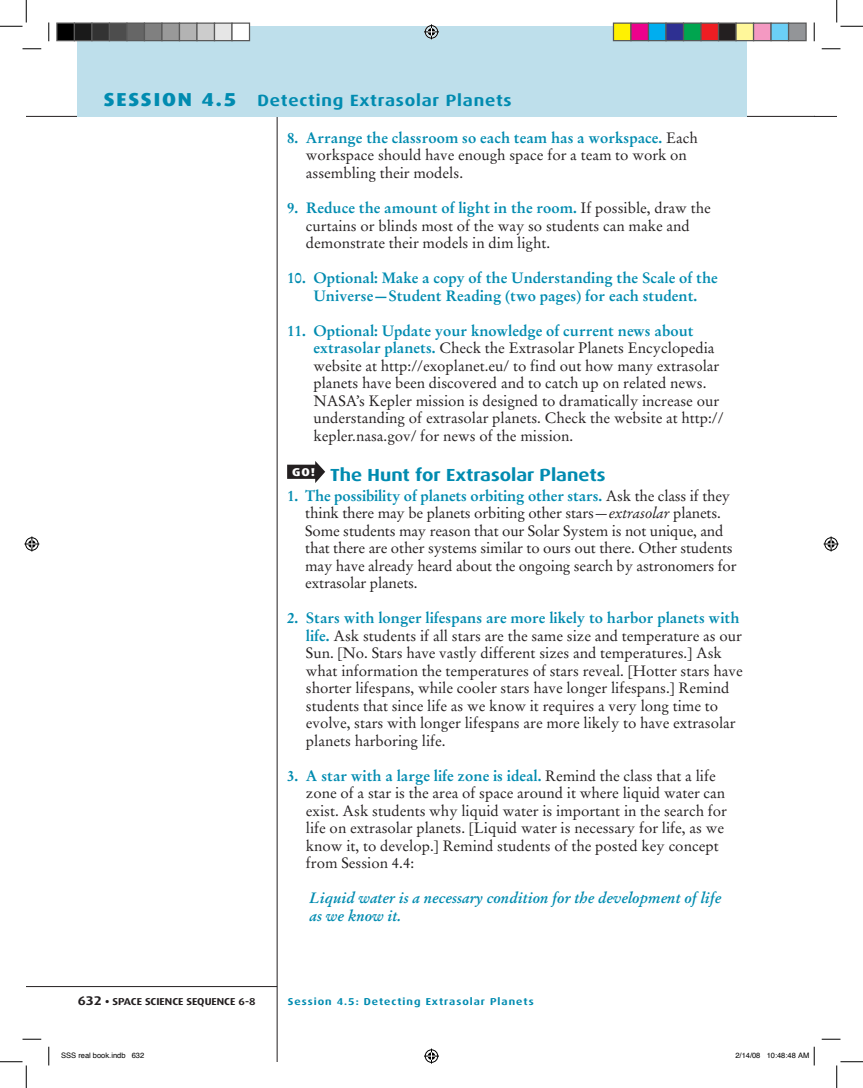
<style>
.page{position:relative;width:863px;height:1088px;background:#fff}
.page>*{position:absolute;margin:0;border:0;box-sizing:border-box;transform-origin:0 0}
.t1{font:700 17.5px "Dax Wide";color:#008bb0}
.t2{font:700 16.25px "Dax Wide";letter-spacing:.05em;color:#008bb0}
.t3{font:15px/17.5px "Stempel Garamond LT Std";color:#231f20}
.t4{font:700 15px/17.5px "Stempel Garamond LT Std";color:#008bb0;text-align:center}
.t5{font:italic 700 15px/17.5px "Stempel Garamond LT Std";color:#008bb0}
.t6{font:700 10px "Dax Wide";letter-spacing:.1em;color:#008bb0}
.t7{font:700 10px "Dax Wide";color:#231f20}
.t8{font:7.5px "Helvetica";color:#000}
.s1{font-weight:800;font-size:18.75px}
.s2{font-weight:700;color:#008bb0}
.s3{font-style:italic}
.s4{font-size:12.5px}
</style>
<div class="page">
<hr style="left:26px;top:986px;width:251px;height:1px;background:#231f20">
<hr style="left:277px;top:26px;width:1px;height:1035px;background:#231f20">
<hr style="left:26px;top:116px;width:788px;height:1px;background:#231f20">
<svg style="left:814px;top:116px;width:22px;height:1px"></svg>
<div style="left:77px;top:26px;width:669px;height:90px;background:#bedfeb"></div>
<svg style="left:287px;top:461px;width:38px;height:22px"></svg>
<svg style="left:22px;top:48px;width:19px;height:2px"></svg>
<svg style="left:821px;top:48px;width:19px;height:2px"></svg>
<svg style="left:22px;top:1038px;width:19px;height:2px"></svg>
<svg style="left:821px;top:1038px;width:19px;height:2px"></svg>
<svg style="left:48px;top:22px;width:2px;height:19px"></svg>
<svg style="left:48px;top:1046px;width:2px;height:19px"></svg>
<svg style="left:813px;top:22px;width:2px;height:19px"></svg>
<svg style="left:0;top:0;width:27px;height:27px"></svg>
<svg style="left:0;top:1061px;width:27px;height:27px"></svg>
<svg style="left:836px;top:0;width:26px;height:27px"></svg>
<svg style="left:836px;top:1061px;width:26px;height:27px"></svg>
<svg style="left:424px;top:24px;width:15px;height:15px"></svg>
<svg style="left:424px;top:1048px;width:15px;height:15px"></svg>
<svg style="left:24px;top:536px;width:15px;height:15px"></svg>
<svg style="left:823px;top:536px;width:15px;height:15px"></svg>
<div style="left:57px;top:23px;width:17px;height:18px;background:#000"></div>
<div style="left:56px;top:22px;width:19px;height:19px;border:1px solid #595959"></div>
<div style="left:74px;top:23px;width:18px;height:18px;background:#1a1a1a"></div>
<div style="left:74px;top:22px;width:18px;height:19px;border:1px solid #595959"></div>
<div style="left:92px;top:23px;width:17px;height:18px;background:#333"></div>
<div style="left:91px;top:22px;width:19px;height:19px;border:1px solid #595959"></div>
<div style="left:109px;top:23px;width:18px;height:18px;background:#4d4d4d"></div>
<div style="left:109px;top:22px;width:19px;height:19px;border:1px solid #595959"></div>
<div style="left:127px;top:23px;width:17px;height:18px;background:#666"></div>
<div style="left:126px;top:22px;width:19px;height:19px;border:1px solid #595959"></div>
<div style="left:144px;top:23px;width:18px;height:18px;background:#808080"></div>
<div style="left:144px;top:22px;width:18px;height:19px;border:1px solid #595959"></div>
<div style="left:162px;top:23px;width:17px;height:18px;background:#999"></div>
<div style="left:161px;top:22px;width:19px;height:19px;border:1px solid #595959"></div>
<div style="left:179px;top:23px;width:18px;height:18px;background:#b3b3b3"></div>
<div style="left:179px;top:22px;width:19px;height:19px;border:1px solid #595959"></div>
<div style="left:197px;top:23px;width:17px;height:18px;background:#ccc"></div>
<div style="left:196px;top:22px;width:19px;height:19px;border:1px solid #595959"></div>
<div style="left:214px;top:23px;width:18px;height:18px;background:#e6e6e6"></div>
<div style="left:214px;top:22px;width:18px;height:19px;border:1px solid #595959"></div>
<div style="left:232px;top:23px;width:17px;height:18px;background:#fff"></div>
<div style="left:231px;top:22px;width:19px;height:19px;border:1px solid #595959"></div>
<div style="left:613px;top:23px;width:18px;height:18px;background:#fff101"></div>
<div style="left:612px;top:22px;width:19px;height:19px;border:1px solid #595959"></div>
<div style="left:631px;top:23px;width:17px;height:18px;background:#ed028c"></div>
<div style="left:630px;top:22px;width:19px;height:19px;border:1px solid #595959"></div>
<div style="left:648px;top:23px;width:18px;height:18px;background:#00aeef"></div>
<div style="left:648px;top:22px;width:18px;height:19px;border:1px solid #595959"></div>
<div style="left:666px;top:23px;width:17px;height:18px;background:#2e3092"></div>
<div style="left:665px;top:22px;width:19px;height:19px;border:1px solid #595959"></div>
<div style="left:683px;top:23px;width:18px;height:18px;background:#00a54f"></div>
<div style="left:682px;top:22px;width:19px;height:19px;border:1px solid #595959"></div>
<div style="left:701px;top:23px;width:17px;height:18px;background:#ee1d23"></div>
<div style="left:700px;top:22px;width:19px;height:19px;border:1px solid #595959"></div>
<div style="left:718px;top:23px;width:18px;height:18px;background:#231f20"></div>
<div style="left:718px;top:22px;width:18px;height:19px;border:1px solid #595959"></div>
<div style="left:736px;top:23px;width:17px;height:18px;background:#fff79a"></div>
<div style="left:735px;top:22px;width:19px;height:19px;border:1px solid #595959"></div>
<div style="left:753px;top:23px;width:18px;height:18px;background:#f499c2"></div>
<div style="left:752px;top:22px;width:19px;height:19px;border:1px solid #595959"></div>
<div style="left:771px;top:23px;width:17px;height:18px;background:#6bcff6"></div>
<div style="left:770px;top:22px;width:19px;height:19px;border:1px solid #595959"></div>
<div style="left:788px;top:23px;width:18px;height:18px;background:#939598"></div>
<div style="left:788px;top:22px;width:18px;height:19px;border:1px solid #595959"></div>
<svg style="left:813px;top:1046px;width:2px;height:19px"></svg>
<p class="t2" style="left:104px;top:91px;width:409px"><span class="s1">SESSION 4.5</span> Detecting Extrasolar Planets</p>
<p class="t3" style="left:306px;top:129px;width:393px;text-indent:-19px"><span class="s2">8. Arrange the classroom so each team has a workspace.</span> Each workspace should have enough space for a team to work on assembling their models.</p>
<p class="t3" style="left:306px;top:199px;width:406px;text-indent:-19px"><span class="s2">9. Reduce the amount of light in the room.</span> If possible, draw the curtains or blinds most of the way so students can make and demonstrate their models in dim light.</p>
<p class="t4" style="left:287px;top:269px;width:432px">10. Optional: Make a copy of the Understanding the Scale of the<br>Universe—Student Reading (two pages) for each student.</p>
<p class="t3" style="left:313px;top:322px;width:412px;text-indent:-26px"><span class="s2">11. Optional: Update your knowledge of current news about extrasolar planets.</span> Check the Extrasolar Planets Encyclopedia website at http://exoplanet.eu/ to find out how many extrasolar planets have been discovered and to catch up on related news.<br>NASA’s Kepler mission is designed to dramatically increase our understanding of extrasolar planets. Check the website at http:// kepler.nasa.gov/ for news of the mission.</p>
<p class="t1" style="left:292px;top:464px;width:315px"><sup>GO!</sup> The Hunt for Extrasolar Planets</p>
<p class="t3" style="left:305px;top:487px;width:433px;text-indent:-18px"><span class="s2">1. The possibility of planets orbiting other stars.</span> Ask the class if they think there may be planets orbiting other stars—<span class="s3">extrasolar</span> planets.<br>Some students may reason that our Solar System is not unique, and that there are other systems similar to ours out there. Other students may have already heard about the ongoing search by astronomers for extrasolar planets.</p>
<p class="t3" style="left:306px;top:609px;width:438px;text-indent:-19px"><span class="s2">2. Stars with longer lifespans are more likely to harbor planets with life.</span> Ask students if all stars are the same size and temperature as our Sun. [No. Stars have vastly different sizes and temperatures.] Ask what information the temperatures of stars reveal. [Hotter stars have shorter lifespans, while cooler stars have longer lifespans.] Remind students that since life as we know it requires a very long time to evolve, stars with longer lifespans are more likely to have extrasolar planets harboring life.</p>
<p class="t3" style="left:306px;top:767px;width:422px;text-indent:-19px"><span class="s2">3. A star with a large life zone is ideal.</span> Remind the class that a life zone of a star is the area of space around it where liquid water can exist. Ask students why liquid water is important in the search for life on extrasolar planets. [Liquid water is necessary for life, as we know it, to develop.] Remind students of the posted key concept from Session 4.4:</p>
<p class="t5" style="left:309px;top:889px;width:413px">Liquid water is a necessary condition for the development of life as we know it.</p>
<p class="t7" style="left:78px;top:995px;width:179px"><span class="s4">632</span> • SPACE SCIENCE SEQUENCE 6-8</p>
<p class="t6" style="left:288px;top:995px;width:247px">Session 4.5: Detecting Extrasolar Planets</p>
<p class="t8" style="left:61px;top:1048px;width:84px">SSS real book.indb 632</p>
<p class="t8" style="left:735px;top:1048px;width:75px">2/14/08 10:48:48 AM</p>
</div>
